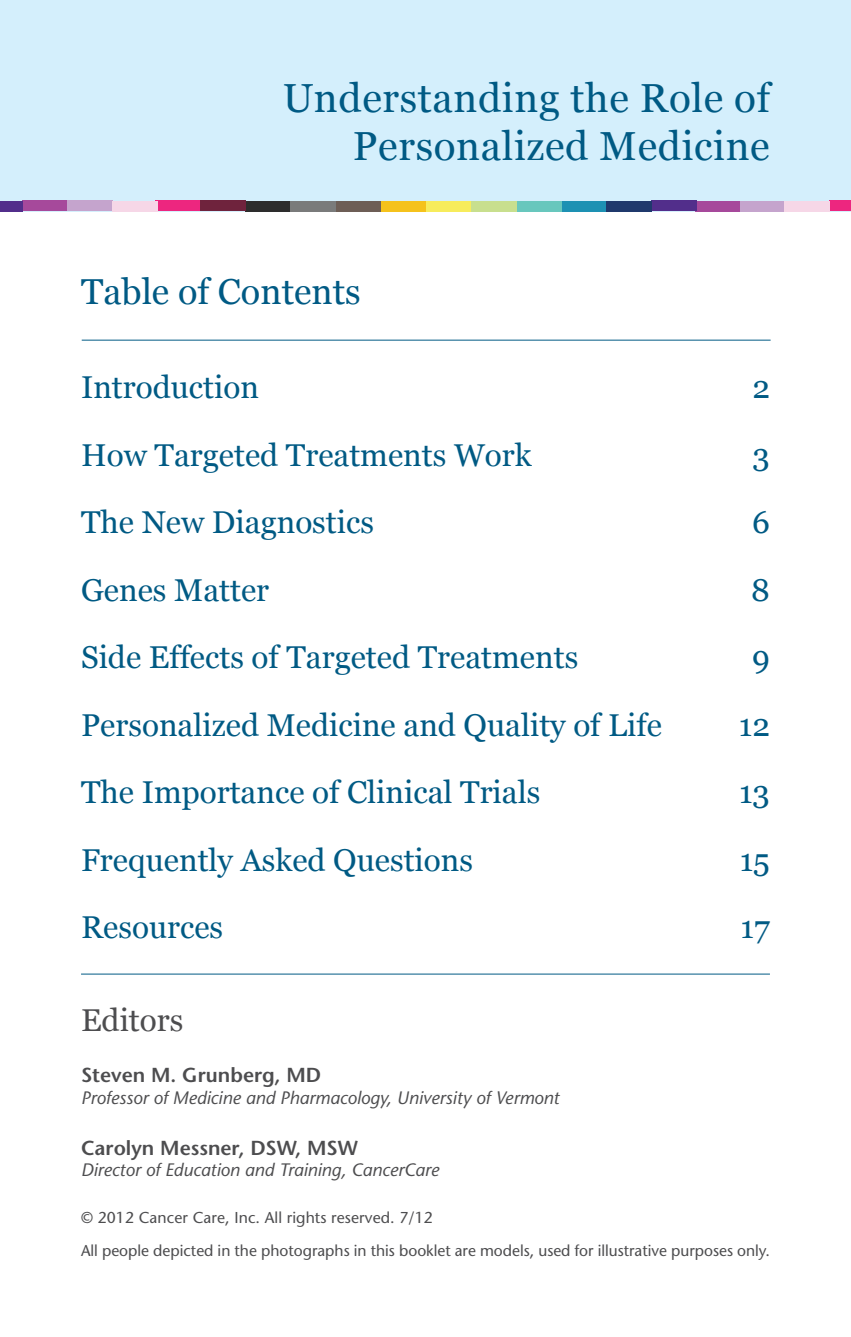
<style>
.page{position:relative;width:851px;height:1337px;background:#fff}
.page>*{position:absolute;margin:0;border:0;box-sizing:border-box;transform-origin:0 0}
.t1{font:40.5px/48.6px "Georgia";letter-spacing:.015em;color:#005a84;text-align:right}
.t2{font:36px "Georgia";color:#005a84}
.t3{font:31.5px "Georgia";color:#005a84}
.t4{font:31.5px "Georgia";color:#4d4d4f}
.t5{font:600 20.25px "Stone Sans Std";color:#4d4d4f}
.t6{font:italic 500 18px "Stone Sans Std";color:#4d4d4f}
.t7{font:500 15.75px "Stone Sans Std";color:#4d4d4f}
</style>
<div class="page">
<div style="left:0;top:0;width:850px;height:212px;background:#d4effc"></div>
<div style="left:695px;top:201px;width:45px;height:10px;background:#a6499b"></div>
<div style="left:740px;top:201px;width:45px;height:10px;background:#c5a4cd"></div>
<div style="left:651px;top:200px;width:45px;height:11px;background:#522e8b"></div>
<div style="left:829px;top:201px;width:21px;height:10px;background:#ed267f"></div>
<div style="left:784px;top:201px;width:45px;height:10px;background:#f6d7e7"></div>
<div style="left:22px;top:200px;width:46px;height:11px;background:#a6499b"></div>
<div style="left:68px;top:200px;width:45px;height:11px;background:#c5a4cd"></div>
<div style="left:560px;top:201px;width:46px;height:10px;background:#1d91b3"></div>
<div style="left:0;top:201px;width:23px;height:10px;background:#522e8b"></div>
<div style="left:516px;top:201px;width:45px;height:10px;background:#68c7bd"></div>
<div style="left:606px;top:201px;width:45px;height:10px;background:#1f396c"></div>
<div style="left:381px;top:201px;width:45px;height:10px;background:#f5c21c"></div>
<div style="left:426px;top:201px;width:45px;height:10px;background:#f7ec5c"></div>
<div style="left:335px;top:201px;width:46px;height:10px;background:#6d5e56"></div>
<div style="left:245px;top:201px;width:45px;height:10px;background:#2d2d2d"></div>
<div style="left:290px;top:200px;width:45px;height:11px;background:#7a7b7b"></div>
<div style="left:155px;top:200px;width:46px;height:11px;background:#ed267f"></div>
<div style="left:201px;top:200px;width:45px;height:11px;background:#6f233d"></div>
<div style="left:112px;top:201px;width:46px;height:10px;background:#f6d7e7"></div>
<div style="left:471px;top:201px;width:45px;height:10px;background:#c8df8e"></div>
<hr style="left:82px;top:340px;width:688px;height:1px;background:#005a84">
<hr style="left:81px;top:973px;width:689px;height:1px;background:#005a84">
<p class="t1" style="left:283px;top:74px;width:488px">Understanding the Role of<br>Personalized Medicine</p>
<p class="t2" style="left:81px;top:270px;width:281px">Table of Contents</p>
<p class="t3" style="left:81px;top:368px;width:179px">Introduction</p>
<p class="t3" style="left:752px;top:368px;width:19px">2</p>
<p class="t3" style="left:81px;top:436px;width:452px">How Targeted Treatments Work</p>
<p class="t3" style="left:752px;top:436px;width:19px">3</p>
<p class="t3" style="left:81px;top:503px;width:294px">The New Diagnostics</p>
<p class="t3" style="left:752px;top:503px;width:19px">6</p>
<p class="t3" style="left:81px;top:571px;width:190px">Genes Matter</p>
<p class="t3" style="left:751px;top:571px;width:20px">8</p>
<p class="t3" style="left:81px;top:638px;width:498px">Side Effects of Targeted Treatments</p>
<p class="t3" style="left:752px;top:638px;width:19px">9</p>
<p class="t3" style="left:81px;top:706px;width:582px">Personalized Medicine and Quality of Life</p>
<p class="t3" style="left:738px;top:706px;width:33px">12</p>
<p class="t3" style="left:81px;top:773px;width:461px">The Importance of Clinical Trials</p>
<p class="t3" style="left:739px;top:773px;width:32px">13</p>
<p class="t3" style="left:81px;top:841px;width:393px">Frequently Asked Questions</p>
<p class="t3" style="left:739px;top:841px;width:32px">15</p>
<p class="t3" style="left:81px;top:908px;width:144px">Resources</p>
<p class="t3" style="left:740px;top:908px;width:31px">17</p>
<p class="t4" style="left:81px;top:1000px;width:104px">Editors</p>
<p class="t5" style="left:81px;top:1062px;width:242px">Steven M. Grunberg, MD</p>
<p class="t6" style="left:81px;top:1086px;width:480px">Professor of Medicine and Pharmacology, University of Vermont</p>
<p class="t5" style="left:81px;top:1135px;width:278px">Carolyn Messner, DSW, MSW</p>
<p class="t6" style="left:81px;top:1159px;width:359px">Director of Education and Training, CancerCare</p>
<p class="t7" style="left:81px;top:1207px;width:353px">© 2012 Cancer Care, Inc. All rights reserved. 7/12</p>
<p class="t7" style="left:81px;top:1241px;width:690px">All people depicted in the photographs in this booklet are models, used for illustrative purposes only.</p>
</div>
